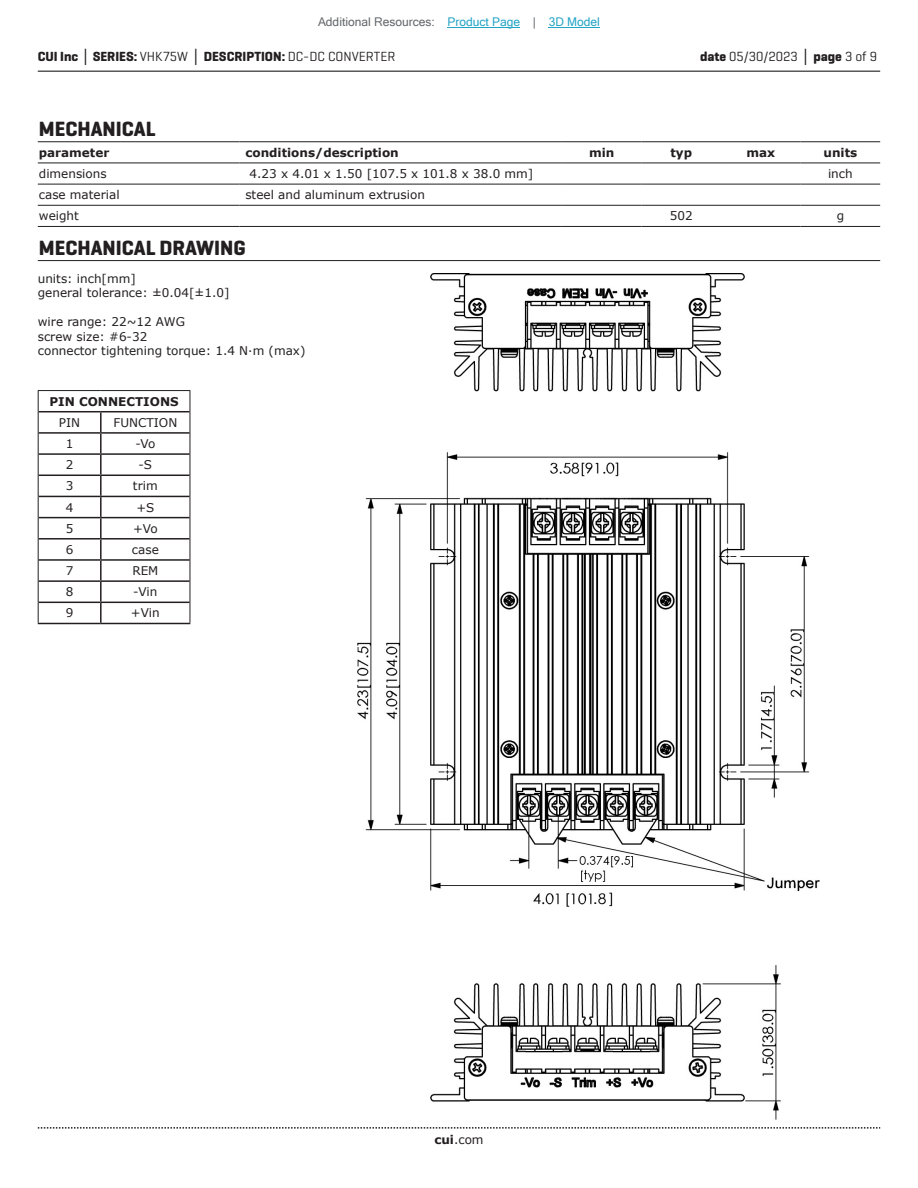
<style>
.page{position:relative;width:918px;height:1188px;background:#fff}
.page>*{position:absolute;margin:0;border:0;box-sizing:border-box;transform-origin:0 0}
.t1{font:700 21px "Geogrotesque";color:#231f20}
.t2{font:700 13.5px "Geogrotesque";color:#231f20}
.t3{font:13.5px "Geogrotesque";color:#231f20}
.t4{font:12px/14.4px "Verdana";color:#231f20}
.t5{font:700 12px "Verdana";color:#231f20}
.t6{font:12px "Microsoft Sans Serif";color:#63676b}
.s1{color:#23a4c6}
.s2{font-family:"Verdana"}
.s3{font-weight:400}
.s4{font-weight:700}
.s5{font-family:"Verdana";font-weight:700}
</style>
<div class="page">
<hr style="left:38px;top:71px;width:842px;height:1px;background:#231f20">
<svg style="left:38px;top:1127px;width:842px;height:2px"></svg>
<img style="left:357px;top:274px;width:463px;height:845px">
<hr style="left:38px;top:141px;width:201px;height:1px;background:#231f20">
<hr style="left:239px;top:141px;width:323px;height:1px;background:#231f20">
<hr style="left:562px;top:141px;width:79px;height:1px;background:#231f20">
<hr style="left:641px;top:141px;width:80px;height:1px;background:#231f20">
<hr style="left:721px;top:141px;width:80px;height:1px;background:#231f20">
<hr style="left:801px;top:141px;width:79px;height:1px;background:#231f20">
<hr style="left:38px;top:163px;width:201px;height:1px;background:#231f20">
<hr style="left:239px;top:163px;width:323px;height:1px;background:#231f20">
<hr style="left:562px;top:163px;width:79px;height:1px;background:#231f20">
<hr style="left:641px;top:163px;width:80px;height:1px;background:#231f20">
<hr style="left:721px;top:163px;width:80px;height:1px;background:#231f20">
<hr style="left:801px;top:163px;width:79px;height:1px;background:#231f20">
<hr style="left:38px;top:184px;width:201px;height:1px;background:#231f20">
<hr style="left:239px;top:184px;width:323px;height:1px;background:#231f20">
<hr style="left:562px;top:184px;width:79px;height:1px;background:#231f20">
<hr style="left:641px;top:184px;width:80px;height:1px;background:#231f20">
<hr style="left:721px;top:184px;width:80px;height:1px;background:#231f20">
<hr style="left:801px;top:184px;width:79px;height:1px;background:#231f20">
<hr style="left:38px;top:205px;width:201px;height:1px;background:#231f20">
<hr style="left:239px;top:205px;width:323px;height:1px;background:#231f20">
<hr style="left:562px;top:205px;width:79px;height:1px;background:#231f20">
<hr style="left:641px;top:205px;width:80px;height:1px;background:#231f20">
<hr style="left:721px;top:205px;width:80px;height:1px;background:#231f20">
<hr style="left:801px;top:205px;width:79px;height:1px;background:#231f20">
<hr style="left:38px;top:226px;width:201px;height:1px;background:#231f20">
<hr style="left:239px;top:226px;width:323px;height:1px;background:#231f20">
<hr style="left:562px;top:226px;width:79px;height:1px;background:#231f20">
<hr style="left:641px;top:226px;width:80px;height:1px;background:#231f20">
<hr style="left:721px;top:226px;width:80px;height:1px;background:#231f20">
<hr style="left:801px;top:226px;width:79px;height:1px;background:#231f20">
<hr style="left:38px;top:260px;width:842px;height:1px;background:#231f20">
<hr style="left:39px;top:411px;width:62px;height:1px;background:#231f20">
<hr style="left:101px;top:411px;width:89px;height:1px;background:#231f20">
<hr style="left:100px;top:412px;width:2px;height:20px;background:#231f20">
<hr style="left:39px;top:432px;width:62px;height:2px;background:#231f20">
<hr style="left:101px;top:432px;width:89px;height:2px;background:#231f20">
<svg style="left:100px;top:434px;width:2px;height:19px"></svg>
<hr style="left:39px;top:453px;width:62px;height:2px;background:#231f20">
<hr style="left:101px;top:453px;width:89px;height:2px;background:#231f20">
<hr style="left:100px;top:455px;width:2px;height:20px;background:#231f20">
<hr style="left:39px;top:475px;width:62px;height:1px;background:#231f20">
<hr style="left:101px;top:475px;width:89px;height:1px;background:#231f20">
<hr style="left:100px;top:476px;width:2px;height:20px;background:#231f20">
<hr style="left:39px;top:496px;width:62px;height:1px;background:#231f20">
<hr style="left:101px;top:496px;width:89px;height:1px;background:#231f20">
<hr style="left:100px;top:497px;width:2px;height:20px;background:#231f20">
<hr style="left:39px;top:517px;width:62px;height:1px;background:#231f20">
<hr style="left:101px;top:517px;width:89px;height:1px;background:#231f20">
<hr style="left:100px;top:518px;width:2px;height:20px;background:#231f20">
<hr style="left:39px;top:538px;width:62px;height:2px;background:#231f20">
<hr style="left:101px;top:538px;width:89px;height:2px;background:#231f20">
<hr style="left:39px;top:559px;width:62px;height:2px;background:#231f20">
<hr style="left:101px;top:559px;width:89px;height:2px;background:#231f20">
<svg style="left:100px;top:540px;width:2px;height:40px"></svg>
<hr style="left:39px;top:580px;width:62px;height:2px;background:#231f20">
<hr style="left:101px;top:580px;width:89px;height:2px;background:#231f20">
<hr style="left:100px;top:582px;width:2px;height:20px;background:#231f20">
<hr style="left:39px;top:602px;width:62px;height:1px;background:#231f20">
<hr style="left:101px;top:602px;width:89px;height:1px;background:#231f20">
<hr style="left:100px;top:603px;width:2px;height:20px;background:#231f20">
<hr style="left:38px;top:623px;width:63px;height:1px;background:#231f20">
<hr style="left:101px;top:623px;width:89px;height:1px;background:#231f20">
<hr style="left:38px;top:390px;width:63px;height:1px;background:#231f20">
<hr style="left:101px;top:390px;width:89px;height:1px;background:#231f20">
<svg style="left:38px;top:391px;width:1px;height:232px"></svg>
<svg style="left:190px;top:391px;width:1px;height:232px"></svg>
<hr style="left:448px;top:27px;width:72px;height:1px;background:#23a4c6">
<hr style="left:549px;top:27px;width:51px;height:1px;background:#23a4c6">
<p class="t6" style="left:318px;top:15px;width:283px">Additional Resources: <span class="s1">Product Page</span> | <span class="s1">3D Model</span></p>
<p class="t2" style="left:38px;top:48px;width:359px">CUI Inc <span class="s2">│</span> SERIES: <span class="s3">VHK75W</span> <span class="s2">│</span> DESCRIPTION: <span class="s3">DC-DC CONVERTER</span></p>
<p class="t3" style="left:700px;top:48px;width:179px"><span class="s4">date</span> 05/30/2023 <span class="s5">│</span> <span class="s4">page</span> 3 of 9</p>
<h1 class="t1" style="left:39px;top:116px;width:118px">MECHANICAL</h1>
<p class="t5" style="left:39px;top:144px;width:72px">parameter</p>
<p class="t5" style="left:245px;top:144px;width:155px">conditions/description</p>
<p class="t5" style="left:589px;top:144px;width:27px">min</p>
<p class="t5" style="left:670px;top:144px;width:23px">typ</p>
<p class="t5" style="left:746px;top:144px;width:30px">max</p>
<p class="t5" style="left:824px;top:144px;width:35px">units</p>
<p class="t4" style="left:39px;top:166px;width:69px">dimensions</p>
<p class="t4" style="left:250px;top:166px;width:285px">4.23 x 4.01 x 1.50 [107.5 x 101.8 x 38.0 mm]</p>
<p class="t4" style="left:828px;top:166px;width:26px">inch</p>
<p class="t4" style="left:39px;top:188px;width:82px">case material</p>
<p class="t4" style="left:245px;top:188px;width:181px">steel and aluminum extrusion</p>
<p class="t4" style="left:39px;top:209px;width:42px">weight</p>
<p class="t4" style="left:670px;top:209px;width:24px">502</p>
<p class="t4" style="left:837px;top:209px;width:9px">g</p>
<h1 class="t1" style="left:39px;top:234px;width:208px">MECHANICAL DRAWING</h1>
<p class="t4" style="left:38px;top:271px;width:193px">units: inch[mm]<br>general tolerance: ±0.04[±1.0]</p>
<p class="t4" style="left:38px;top:315px;width:269px">wire range: 22~12 AWG<br>screw size: #6-32<br>connector tightening torque: 1.4 N∙m (max)</p>
<p class="t5" style="left:49px;top:393px;width:131px">PIN CONNECTIONS</p>
<p class="t4" style="left:59px;top:415px;width:23px">PIN</p>
<p class="t4" style="left:113px;top:415px;width:65px">FUNCTION</p>
<p class="t4" style="left:66px;top:436px;width:9px">1</p>
<p class="t4" style="left:135px;top:436px;width:22px">-Vo</p>
<p class="t4" style="left:66px;top:458px;width:9px">2</p>
<p class="t4" style="left:139px;top:458px;width:15px">-S</p>
<p class="t4" style="left:66px;top:479px;width:9px">3</p>
<p class="t4" style="left:133px;top:479px;width:26px">trim</p>
<p class="t4" style="left:66px;top:500px;width:9px">4</p>
<p class="t4" style="left:136px;top:500px;width:20px">+S</p>
<p class="t4" style="left:66px;top:521px;width:9px">5</p>
<p class="t4" style="left:133px;top:521px;width:26px">+Vo</p>
<p class="t4" style="left:66px;top:542px;width:9px">6</p>
<p class="t4" style="left:132px;top:542px;width:28px">case</p>
<p class="t4" style="left:66px;top:563px;width:9px">7</p>
<p class="t4" style="left:132px;top:563px;width:28px">REM</p>
<p class="t4" style="left:66px;top:585px;width:9px">8</p>
<p class="t4" style="left:133px;top:585px;width:26px">-Vin</p>
<p class="t4" style="left:66px;top:606px;width:9px">9</p>
<p class="t4" style="left:131px;top:606px;width:30px">+Vin</p>
<p class="t4" style="left:434px;top:1132px;width:51px"><span class="s4">cui</span>.com</p>
</div>
